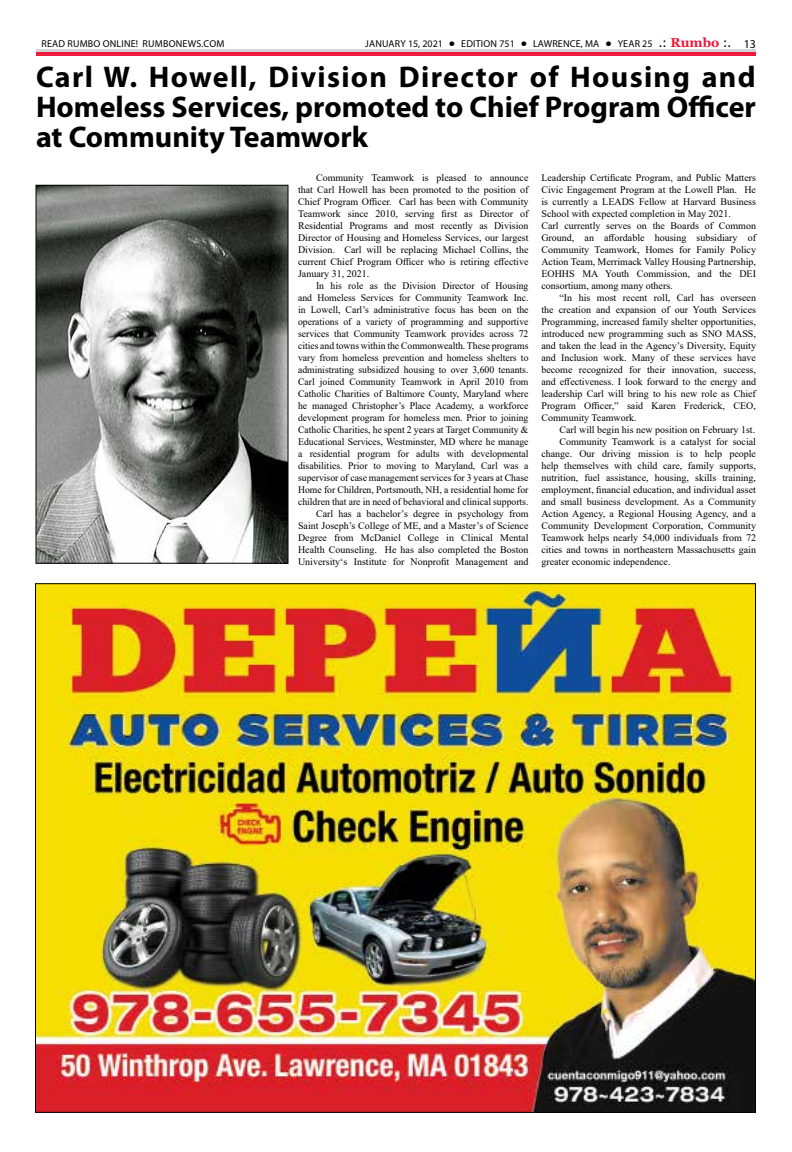
<style>
.page{position:relative;width:792px;height:1152px;background:#fff}
.page>*{position:absolute;margin:0;border:0;box-sizing:border-box;transform-origin:0 0}
.t1{font:700 30px/30px "Myriad Pro";color:#000;text-align:justify}
.t2{font:10px/12px "Times New Roman";color:#000;text-align:justify}
.t3{font:10px "Myriad Pro";letter-spacing:.02em;color:#000}
.s1{font-family:"Tahoma";font-weight:700;color:#fff}
.s2{font-family:"Tahoma";font-size:12px}
.s3{font-family:"Georgia";font-weight:700;font-size:13px;color:#ed1a3b}
.s4{font-size:12px}
</style>
<div class="page">
<hr style="left:36px;top:52px;width:720px;height:4px;background:#ed1a3b">
<hr style="left:36px;top:49px;width:720px;height:3px;background:#d1d3d4">
<img style="left:37px;top:585px;width:717px;height:526px">
<img style="left:38px;top:187px;width:248px;height:374px">
<div style="left:36px;top:185px;width:252px;height:378px;border:1px solid #000"></div>
<p class="t3" style="left:41px;top:37px;width:185px">READ RUMBO ONLINE! RUMBONEWS.COM</p>
<p class="t3" style="left:365px;top:37px;width:392px">JANUARY 15, 2021 <span class="s1">•</span> EDITION 751 <span class="s1">•</span> LAWRENCE, MA <span class="s1">•</span> YEAR 25 <span class="s2">.:</span> <span class="s3">Rumbo</span> <span class="s2">:.</span> <span class="s4">13</span></p>
<h1 class="t1" style="left:36px;top:60px;width:722px">Carl W. Howell, Division Director of Housing and Homeless Services, promoted to Chief Program Officer at Community Teamwork</h1>
<p class="t2" style="left:298px;top:172px;width:232px;text-indent:18px">Community Teamwork is pleased to announce that Carl Howell has been promoted to the position of Chief Program Officer. Carl has been with Community Teamwork since 2010, serving first as Director of Residential Programs and most recently as Division Director of Housing and Homeless Services, our largest Division. Carl will be replacing Michael Collins, the current Chief Program Officer who is retiring effective January 31, 2021.</p>
<p class="t2" style="left:298px;top:280px;width:232px;text-align:right">In his role as the Division Director of Housing<br>and Homeless Services for Community Teamwork Inc. in Lowell, Carl’s administrative focus has been on the operations of a variety of programming and supportive services that Community Teamwork provides across 72 cities and towns within the Commonwealth. These programs vary from homeless prevention and homeless shelters to administrating subsidized housing to over 3,600 tenants.<br>Carl joined Community Teamwork in April 2010 from Catholic Charities of Baltimore County, Maryland where he managed Christopher’s Place Academy, a workforce development program for homeless men. Prior to joining Catholic Charities, he spent 2 years at Target Community &amp; Educational Services, Westminster, MD where he manage a residential program for adults with developmental disabilities. Prior to moving to Maryland, Carl was a supervisor of case management services for 3 years at Chase Home for Children, Portsmouth, NH, a residential home for children that are in need of behavioral and clinical supports.<br>Carl has a bachelor’s degree in psychology from Saint Joseph’s College of ME, and a Master’s of Science Degree from McDaniel College in Clinical Mental Health Counseling. He has also completed the Boston University‘s Institute for Nonprofit Management and</p>
<p class="t2" style="left:541px;top:172px;width:216px;text-align:left">Leadership Certificate Program, and Public Matters Civic Engagement Program at the Lowell Plan. He is currently a LEADS Fellow at Harvard Business School with expected completion in May 2021.<br>Carl currently serves on the Boards of Common Ground, an affordable housing subsidiary of Community Teamwork, Homes for Family Policy Action Team, Merrimack Valley Housing Partnership, EOHHS MA Youth Commission, and the DEI consortium, among many others.</p>
<p class="t2" style="left:541px;top:292px;width:216px;text-indent:18px">“In his most recent roll, Carl has overseen the creation and expansion of our Youth Services Programming, increased family shelter opportunities, introduced new programming such as SNO MASS, and taken the lead in the Agency’s Diversity, Equity and Inclusion work. Many of these services have become recognized for their innovation, success, and effectiveness. I look forward to the energy and leadership Carl will bring to his new role as Chief Program Officer,” said Karen Frederick, CEO, Community Teamwork.</p>
<p class="t2" style="left:559px;top:424px;width:197px">Carl will begin his new position on February 1st.</p>
<p class="t2" style="left:559px;top:436px;width:198px">Community Teamwork is a catalyst for social</p>
<p class="t2" style="left:541px;top:448px;width:216px">change. Our driving mission is to help people</p>
<p class="t2" style="left:541px;top:460px;width:216px">help themselves with child care, family supports,</p>
<p class="t2" style="left:541px;top:472px;width:216px">nutrition, fuel assistance, housing, skills training,</p>
<p class="t2" style="left:541px;top:484px;width:216px">employment, financial education, and individual asset</p>
<p class="t2" style="left:541px;top:496px;width:216px">and small business development. As a Community</p>
<p class="t2" style="left:541px;top:508px;width:216px">Action Agency, a Regional Housing Agency, and a</p>
<p class="t2" style="left:541px;top:520px;width:216px">Community Development Corporation, Community</p>
<p class="t2" style="left:541px;top:532px;width:216px">Teamwork helps nearly 54,000 individuals from 72</p>
<p class="t2" style="left:541px;top:544px;width:216px">cities and towns in northeastern Massachusetts gain</p>
<p class="t2" style="left:541px;top:556px;width:131px">greater economic independence.</p>
</div>
